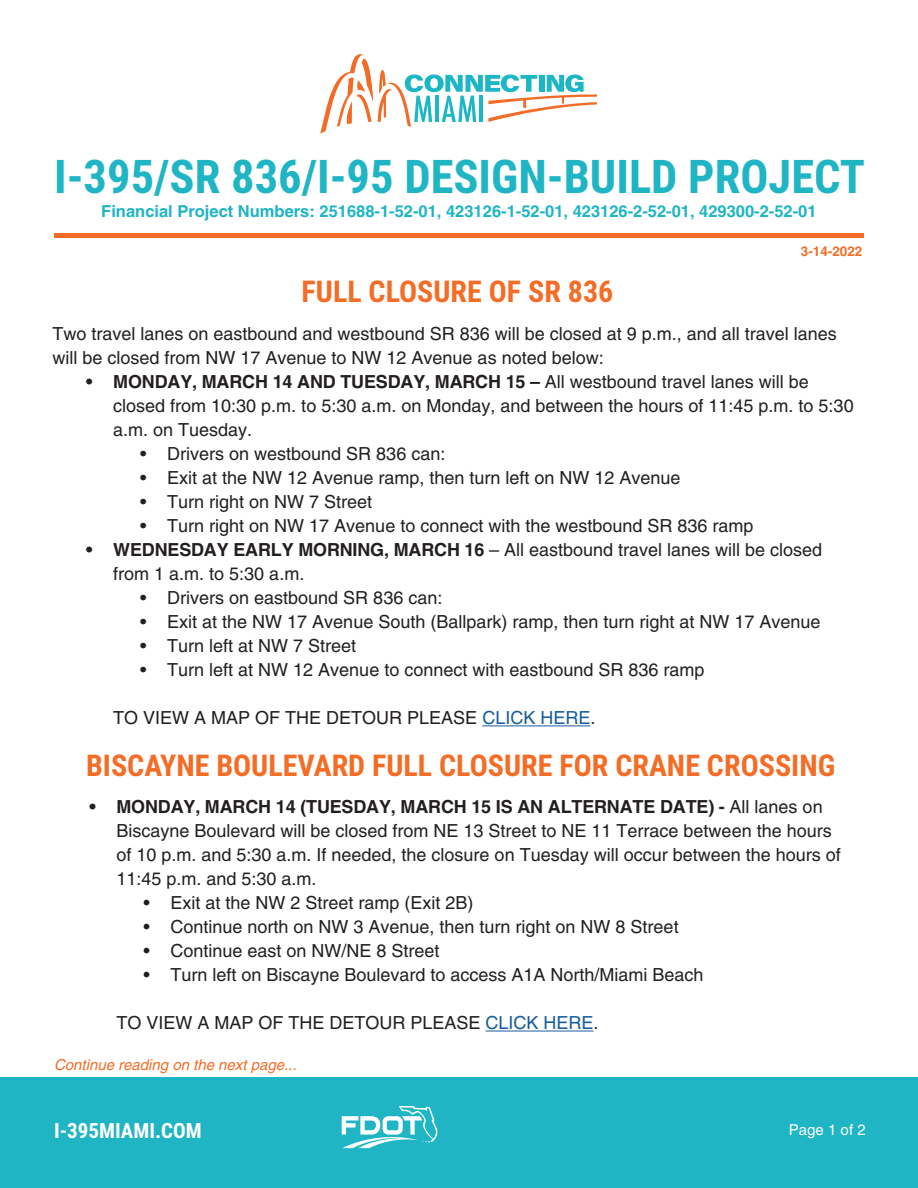
<style>
.page{position:relative;width:918px;height:1188px;background:#fff}
.page>*{position:absolute;margin:0;border:0;box-sizing:border-box;transform-origin:0 0}
.t1{font:700 46.5px "Roboto Condensed";color:#1fb5c4}
.t2{font:700 30px "Roboto Condensed";color:#f36d27}
.t3{font:700 21px "Roboto Condensed";color:#fff}
.t4{font:18px/24px "Helvetica";color:#231f20}
.t5{font:700 16.5px "Helvetica";color:#1fb5c4}
.t6{font:italic 15px "Helvetica";color:#f36d27}
.t7{font:15px "Helvetica";color:#fff}
.t8{font:700 13.5px "Helvetica";color:#f36d27}
.s1{font-weight:700}
.s2{color:#175d9e}
</style>
<div class="page">
<div style="left:0;top:1077px;width:918px;height:111px;background:#1fb5c4"></div>
<svg style="left:342px;top:1106px;width:95px;height:42px"></svg>
<svg style="left:320px;top:54px;width:277px;height:80px"></svg>
<div style="left:54px;top:233px;width:810px;height:5px;background:#f36d27"></div>
<hr style="left:482px;top:725px;width:108px;height:1px;background:#175d9e">
<hr style="left:486px;top:1031px;width:108px;height:1px;background:#175d9e">
<h1 class="t1" style="left:54px;top:144px;width:813px">I-395/SR 836/I-95 DESIGN-BUILD PROJECT</h1>
<p class="t5" style="left:101px;top:201px;width:717px">Financial Project Numbers: 251688-1-52-01, 423126-1-52-01, 423126-2-52-01, 429300-2-52-01</p>
<p class="t8" style="left:801px;top:243px;width:63px">3-14-2022</p>
<h2 class="t2" style="left:302px;top:271px;width:313px">FULL CLOSURE OF SR 836</h2>
<p class="t4" style="left:52px;top:322px;width:786px">Two travel lanes on eastbound and westbound SR 836 will be closed at 9 p.m., and all travel lanes will be closed from NW 17 Avenue to NW 12 Avenue as noted below:</p>
<p class="t4" style="left:113px;top:370px;width:742px;text-indent:-27px"><span class="s1">• MONDAY, MARCH 14 AND TUESDAY, MARCH 15 –</span> All westbound travel lanes will be closed from 10:30 p.m. to 5:30 a.m. on Monday, and between the hours of 11:45 p.m. to 5:30 a.m. on Tuesday.</p>
<p class="t4" style="left:140px;top:442px;width:307px">• Drivers on westbound SR 836 can:</p>
<p class="t4" style="left:140px;top:466px;width:542px">• Exit at the NW 12 Avenue ramp, then turn left on NW 12 Avenue</p>
<p class="t4" style="left:140px;top:490px;width:234px">• Turn right on NW 7 Street</p>
<p class="t4" style="left:140px;top:514px;width:615px">• Turn right on NW 17 Avenue to connect with the westbound SR 836 ramp</p>
<p class="t4" style="left:113px;top:538px;width:711px;text-indent:-27px"><span class="s1">• WEDNESDAY EARLY MORNING, MARCH 16</span> – All eastbound travel lanes will be closed from 1 a.m. to 5:30 a.m.</p>
<p class="t4" style="left:140px;top:586px;width:304px">• Drivers on eastbound SR 836 can:</p>
<p class="t4" style="left:140px;top:610px;width:682px">• Exit at the NW 17 Avenue South (Ballpark) ramp, then turn right at NW 17 Avenue</p>
<p class="t4" style="left:140px;top:634px;width:218px">• Turn left at NW 7 Street</p>
<p class="t4" style="left:140px;top:658px;width:566px">• Turn left at NW 12 Avenue to connect with eastbound SR 836 ramp</p>
<p class="t4" style="left:113px;top:706px;width:484px">TO VIEW A MAP OF THE DETOUR PLEASE <span class="s2">CLICK HERE</span>.</p>
<h2 class="t2" style="left:86px;top:744px;width:751px">BISCAYNE BOULEVARD FULL CLOSURE FOR CRANE CROSSING</h2>
<p class="t4" style="left:116px;top:795px;width:726px;text-indent:-27px"><span class="s1">• MONDAY, MARCH 14 (TUESDAY, MARCH 15 IS AN ALTERNATE DATE) -</span> All lanes on Biscayne Boulevard will be closed from NE 13 Street to NE 11 Terrace between the hours of 10 p.m. and 5:30 a.m. If needed, the closure on Tuesday will occur between the hours of 11:45 p.m. and 5:30 a.m.</p>
<p class="t4" style="left:143px;top:891px;width:332px">• Exit at the NW 2 Street ramp (Exit 2B)</p>
<p class="t4" style="left:143px;top:915px;width:537px">• Continue north on NW 3 Avenue, then turn right on NW 8 Street</p>
<p class="t4" style="left:143px;top:939px;width:298px">• Continue east on NW/NE 8 Street</p>
<p class="t4" style="left:143px;top:963px;width:562px">• Turn left on Biscayne Boulevard to access A1A North/Miami Beach</p>
<p class="t4" style="left:116px;top:1011px;width:484px">TO VIEW A MAP OF THE DETOUR PLEASE <span class="s2">CLICK HERE</span>.</p>
<p class="t6" style="left:54px;top:1056px;width:244px">Continue reading on the next page...</p>
<p class="t3" style="left:54px;top:1116px;width:149px">I-395MIAMI.COM</p>
<p class="t7" style="left:789px;top:1121px;width:78px">Page 1 of 2</p>
</div>
